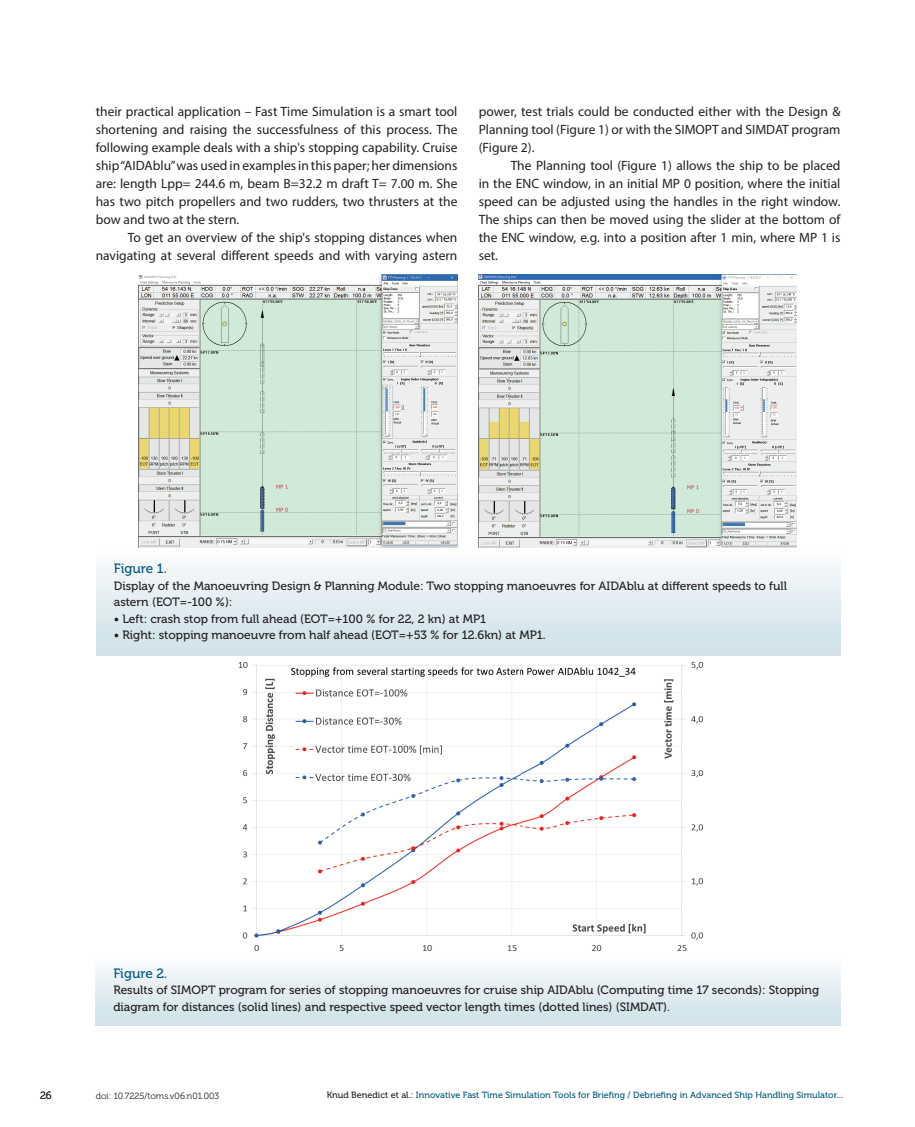
<style>
.page{position:relative;width:915px;height:1127px;background:#fff}
.page>*{position:absolute;margin:0;border:0;box-sizing:border-box;transform-origin:0 0}
.Body_text{font:13.5px/18px "Myriad Pro";color:#231f20;text-align:justify}
.Figure{font:13.5px "Museo 500";color:#00597c}
.Figure_naslov{font:12px/16.5px "Museo 500";color:#231f20}
.t1{font:10.5px "Museo 300";color:#231f20}
.t2{font:9px "Museo 500";color:#00597c}
.t3{font:9px "Museo 300";color:#231f20}
.s1{color:#231f20}
</style>
<div class="page">
<div style="left:96px;top:547px;width:744px;height:109px;background:linear-gradient(to bottom,#fdfcfe,#cce0e7)"></div>
<img style="left:138px;top:274px;width:319px;height:274px">
<img style="left:478px;top:275px;width:318px;height:273px">
<img style="left:238px;top:662px;width:465px;height:289px">
<div style="left:96px;top:955px;width:744px;height:71px;background:linear-gradient(to bottom,#fdfdfe,#cce0e8)"></div>
<p class="Body_text" style="left:96px;top:103px;width:363px">their practical application – Fast Time Simulation is a smart tool shortening and raising the successfulness of this process. The following example deals with a ship's stopping capability. Cruise ship “AIDAblu” was used in examples in this paper; her dimensions are: length Lpp= 244.6 m, beam B=32.2 m draft T= 7.00 m. She has two pitch propellers and two rudders, two thrusters at the bow and two at the stern.</p>
<p class="Body_text" style="left:96px;top:229px;width:363px;text-align:right">To get an overview of the ship's stopping distances when navigating at several different speeds and with varying astern</p>
<p class="Body_text" style="left:478px;top:103px;width:363px">power, test trials could be conducted either with the Design &amp; Planning tool (Figure 1) or with the SIMOPT and SIMDAT program (Figure 2).</p>
<p class="Body_text" style="left:478px;top:157px;width:363px;text-indent:32px">The Planning tool (Figure 1) allows the ship to be placed in the ENC window, in an initial MP 0 position, where the initial speed can be adjusted using the handles in the right window.<br>The ships can then be moved using the slider at the bottom of the ENC window, e.g. into a position after 1 min, where MP 1 is set.</p>
<p class="Figure" style="left:114px;top:561px;width:55px">Figure 1.</p>
<p class="Figure_naslov" style="left:114px;top:578px;width:674px">Display of the Manoeuvring Design &amp; Planning Module: Two stopping manoeuvres for AIDAblu at different speeds to full astern (EOT=-100 %):</p>
<p class="Figure_naslov" style="left:114px;top:611px;width:374px">• Left: crash stop from full ahead (EOT=+100 % for 22, 2 kn) at MP1</p>
<p class="Figure_naslov" style="left:114px;top:627px;width:433px">• Right: stopping manoeuvre from half ahead (EOT=+53 % for 12.6kn) at MP1.</p>
<p class="Figure" style="left:113px;top:966px;width:56px">Figure 2.</p>
<p class="Figure_naslov" style="left:113px;top:982px;width:707px">Results of SIMOPT program for series of stopping manoeuvres for cruise ship AIDAblu (Computing time 17 seconds): Stopping diagram for distances (solid lines) and respective speed vector length times (dotted lines) (SIMDAT).</p>
<p class="t1" style="left:40px;top:1090px;width:13px">26</p>
<p class="t3" style="left:96px;top:1091px;width:125px">doi: 10.7225/toms.v06.n01.003</p>
<p class="t2" style="left:326px;top:1090px;width:518px"><span class="s1">Knud Benedict et al.:</span> Innovative Fast Time Simulation Tools for Briefing / Debriefing in Advanced Ship Handling Simulator...</p>
</div>
